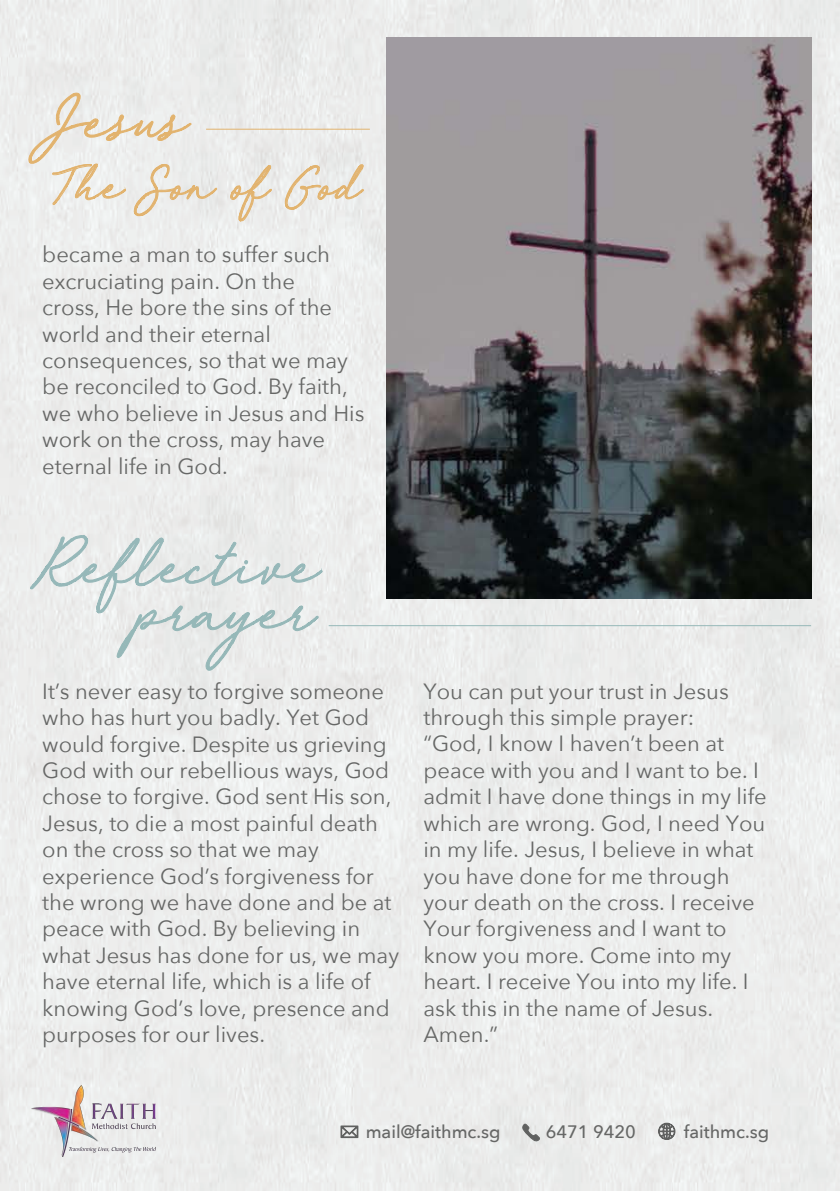
<style>
.page{position:relative;width:840px;height:1191px;background:#fff}
.page>*{position:absolute;margin:0;border:0;box-sizing:border-box;transform-origin:0 0}
.t1{font:59.6px "Red Vevet";letter-spacing:.02em;color:#96b8b9}
.t2{font:59.6px "Red Vevet";letter-spacing:.02em;color:#e2b36e}
.t3{font:58px "Red Vevet";letter-spacing:.02em;color:#95b8b8;scale:1.11 1}
.t4{font:44.2px "Red Vevet";letter-spacing:.02em;color:#e2b36e}
.t5{font:22px/26.4px "Avenir Next";color:#666766}
.t6{font:500 18px "Avenir Next";color:#666766}
</style>
<div class="page">
<div style="left:0;top:0;width:839px;height:1191px;background:#ecedec"></div>
<img style="left:0;top:595px;width:839px;height:1px">
<svg style="left:340px;top:1125px;width:18px;height:13px"></svg>
<svg style="left:522px;top:1123px;width:18px;height:18px"></svg>
<svg style="left:657px;top:1122px;width:18px;height:18px"></svg>
<img style="left:30px;top:1086px;width:125px;height:71px">
<svg style="left:28px;top:92px;width:189px;height:126px"></svg>
<svg style="left:229px;top:164px;width:43px;height:62px;background:#eae3d8"></svg>
<svg style="left:284px;top:163px;width:80px;height:49px;background:#e9e3d8"></svg>
<hr style="left:328px;top:625px;width:482px;height:1px;background:#96b8b8">
<img style="left:386px;top:37px;width:424px;height:561px">
<hr style="left:206px;top:129px;width:163px;height:1px;background:#e2b36e">
<svg style="left:30px;top:534px;width:292px;height:137px;background:#e3e7e7"></svg>
<h1 class="t2" style="left:42px;top:79px;width:145px">Jesus</h1>
<h3 class="t4" style="left:53px;top:155px;width:309px">The Son of God</h3>
<p class="t5" style="left:42px;top:240px;width:323px">became a man to suffer such excruciating pain. On the<br>cross, He bore the sins of the world and their eternal consequences, so that we may be reconciled to God. By faith, we who believe in Jesus and His work on the cross, may have eternal life in God.</p>
<h1 class="t1" style="left:37px;top:524px;width:283px">Reflective</h1>
<h2 class="t3" style="left:137px;top:572px;width:162px">prayer</h2>
<p class="t5" style="left:42px;top:677px;width:358px">It’s never easy to forgive someone who has hurt you badly. Yet God would forgive. Despite us grieving<br>God with our rebellious ways, God chose to forgive. God sent His son,<br>Jesus, to die a most painful death on the cross so that we may experience God’s forgiveness for the wrong we have done and be at peace with God. By believing in what Jesus has done for us, we may have eternal life, which is a life of knowing God’s love, presence and purposes for our lives.</p>
<p class="t5" style="left:423px;top:677px;width:344px">You can put your trust in Jesus through this simple prayer:<br>“God, I know I haven’t been at peace with you and I want to be. I admit I have done things in my life which are wrong. God, I need You in my life. Jesus, I believe in what you have done for me through your death on the cross. I receive<br>Your forgiveness and I want to know you more. Come into my heart. I receive You into my life. I ask this in the name of Jesus.<br>Amen.”</p>
<p class="t6" style="left:365px;top:1116px;width:136px">mail@faithmc.sg</p>
<p class="t6" style="left:545px;top:1116px;width:92px">6471 9420</p>
<p class="t6" style="left:683px;top:1116px;width:87px">faithmc.sg</p>
</div>
